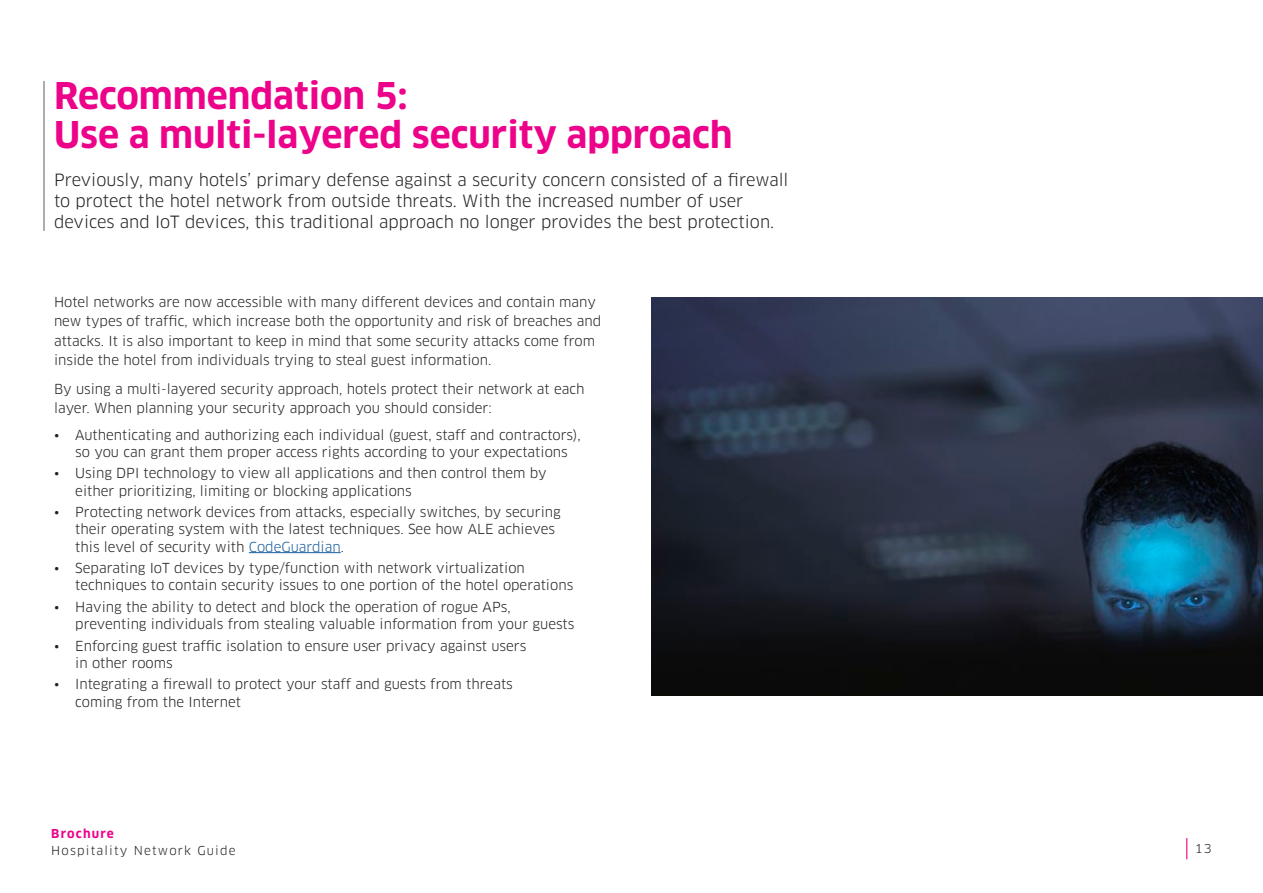
<style>
.page{position:relative;width:1263px;height:893px;background:#fff}
.page>*{position:absolute;margin:0;border:0;box-sizing:border-box;transform-origin:0 0}
.Heading_02{font:700 36px/39px "Clan OT";color:#ed028a}
.Subtext{font:16.5px/21px "Clan OT";color:#231f20}
.Bullet_01{font:13.5px/17.2px "Clan OT";color:#231f20}
.Text{font:13.5px/19.5px "Clan OT";color:#231f20}
.t1{font:12px "Clan OT";letter-spacing:.1em;color:#231f20}
.t2{font:700 12px "Clan OT";letter-spacing:.1em;color:#ed028a}
.s1{color:#175d9e}
</style>
<div class="page">
<svg style="left:1186px;top:838px;width:1px;height:21px"></svg>
<hr style="left:43px;top:81px;width:2px;height:150px;background:#6c6d70">
<hr style="left:249px;top:552px;width:92px;height:1px;background:#175d9e">
<img style="left:652px;top:297px;width:611px;height:398px">
<p class="Heading_02" style="left:54px;top:77px;width:680px">Recommendation 5:<br>Use a multi-layered security approach</p>
<p class="Subtext" style="left:54px;top:170px;width:736px">Previously, many hotels’ primary defense against a security concern consisted of a firewall to protect the hotel network from outside threats. With the increased number of user devices and IoT devices, this traditional approach no longer provides the best protection.</p>
<p class="Text" style="left:54px;top:292px;width:549px">Hotel networks are now accessible with many different devices and contain many new types of traffic, which increase both the opportunity and risk of breaches and attacks. It is also important to keep in mind that some security attacks come from inside the hotel from individuals trying to steal guest information.</p>
<p class="Text" style="left:54px;top:379px;width:532px">By using a multi-layered security approach, hotels protect their network at each layer. When planning your security approach you should consider:</p>
<p class="Bullet_01" style="left:75px;top:426px;width:507px;text-indent:-21px">• Authenticating and authorizing each individual (guest, staff and contractors), so you can grant them proper access rights according to your expectations</p>
<p class="Bullet_01" style="left:75px;top:465px;width:473px;text-indent:-21px">• Using DPI technology to view all applications and then control them by either prioritizing, limiting or blocking applications</p>
<p class="Bullet_01" style="left:75px;top:503px;width:487px;text-indent:-21px">• Protecting network devices from attacks, especially switches, by securing their operating system with the latest techniques. See how ALE achieves this level of security with <span class="s1">CodeGuardian</span>.</p>
<p class="Bullet_01" style="left:75px;top:559px;width:499px;text-indent:-21px">• Separating IoT devices by type/function with network virtualization techniques to contain security issues to one portion of the hotel operations</p>
<p class="Bullet_01" style="left:75px;top:598px;width:500px;text-indent:-21px">• Having the ability to detect and block the operation of rogue APs, preventing individuals from stealing valuable information from your guests</p>
<p class="Bullet_01" style="left:75px;top:637px;width:453px;text-indent:-21px">• Enforcing guest traffic isolation to ensure user privacy against users in other rooms</p>
<p class="Bullet_01" style="left:75px;top:676px;width:439px;text-indent:-21px">• Integrating a firewall to protect your staff and guests from threats coming from the Internet</p>
<p class="t2" style="left:51px;top:827px;width:64px">Brochure</p>
<p class="t1" style="left:51px;top:843px;width:186px">Hospitality Network Guide</p>
<p class="t1" style="left:1195px;top:841px;width:18px">13</p>
</div>
